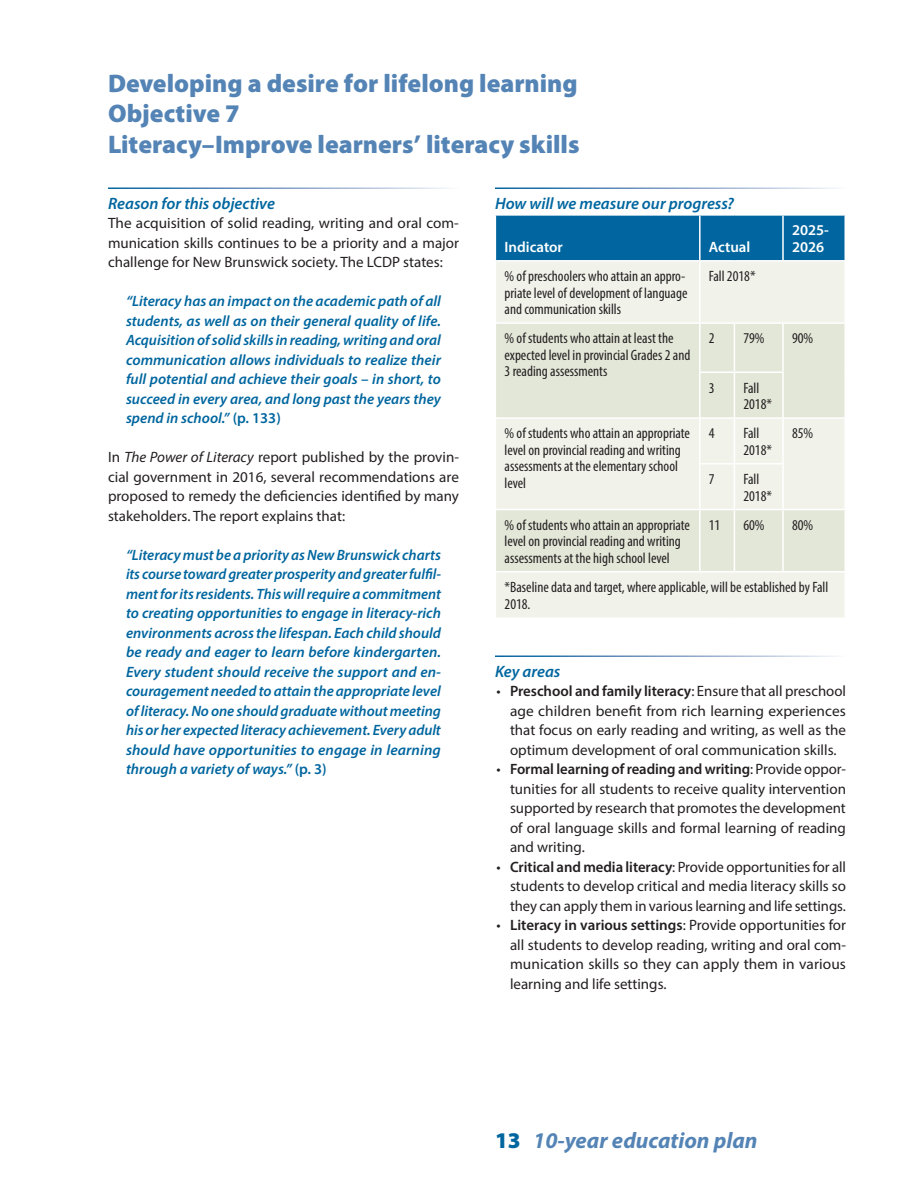
<style>
.page{position:relative;width:918px;height:1188px;background:#fff}
.page>*{position:absolute;margin:0;border:0;box-sizing:border-box;transform-origin:0 0}
.Heading_2{font:900 25.5px/30.6px "Myriad Pro";color:#5484b5}
.t1{font:italic 700 22.5px "Myriad Pro";color:#5484b5}
.Heading_3{font:italic 600 16.5px "Myriad Pro";color:#01669f}
.text{font:15px/19.5px "Myriad Pro";color:#231f20;text-align:justify}
.quote{font:italic 600 15px/19.5px "Myriad Pro";color:#01669f;text-align:justify}
.table_text{font:condensed 15px/16.5px "Myriad Pro";color:#231f20}
.table_head{font:600 15px/16.5px "Myriad Pro";color:#fff}
.s1{font-style:normal}
.s2{font-style:italic}
.s3{font-weight:600}
.s4{font-weight:900;font-style:normal;color:#01669f}
</style>
<div class="page">
<div style="left:496px;top:216px;width:348px;height:44px;background:#01669f"></div>
<div style="left:496px;top:262px;width:348px;height:356px;background:#f1f3eb"></div>
<svg style="left:496px;top:324px;width:348px;height:247px;background:#e8ebdf"></svg>
<hr style="left:699px;top:216px;width:2px;height:44px;background:#fff">
<hr style="left:782px;top:216px;width:2px;height:44px;background:#fff">
<hr style="left:699px;top:262px;width:2px;height:60px;background:#fff">
<hr style="left:496px;top:322px;width:204px;height:2px;background:#fff">
<hr style="left:700px;top:322px;width:34px;height:2px;background:#fff">
<hr style="left:699px;top:324px;width:2px;height:48px;background:#fff">
<hr style="left:734px;top:322px;width:49px;height:2px;background:#fff">
<hr style="left:734px;top:324px;width:1px;height:48px;background:#fff">
<hr style="left:783px;top:322px;width:63px;height:2px;background:#fff">
<hr style="left:782px;top:324px;width:2px;height:48px;background:#fff">
<hr style="left:699px;top:372px;width:35px;height:1px;background:#fff">
<hr style="left:699px;top:373px;width:2px;height:44px;background:#fff">
<hr style="left:734px;top:372px;width:50px;height:1px;background:#fff">
<hr style="left:734px;top:373px;width:1px;height:44px;background:#fff">
<hr style="left:782px;top:373px;width:2px;height:44px;background:#fff">
<hr style="left:496px;top:417px;width:204px;height:2px;background:#fff">
<hr style="left:700px;top:417px;width:34px;height:2px;background:#fff">
<hr style="left:699px;top:419px;width:2px;height:44px;background:#fff">
<hr style="left:734px;top:417px;width:49px;height:2px;background:#fff">
<hr style="left:734px;top:419px;width:1px;height:44px;background:#fff">
<hr style="left:783px;top:417px;width:63px;height:2px;background:#fff">
<hr style="left:782px;top:419px;width:2px;height:44px;background:#fff">
<hr style="left:699px;top:463px;width:35px;height:2px;background:#fff">
<hr style="left:699px;top:465px;width:2px;height:44px;background:#fff">
<hr style="left:734px;top:463px;width:50px;height:2px;background:#fff">
<hr style="left:734px;top:465px;width:1px;height:44px;background:#fff">
<hr style="left:782px;top:465px;width:2px;height:44px;background:#fff">
<hr style="left:496px;top:509px;width:204px;height:1px;background:#fff">
<hr style="left:700px;top:509px;width:34px;height:1px;background:#fff">
<hr style="left:699px;top:510px;width:2px;height:61px;background:#fff">
<hr style="left:734px;top:509px;width:49px;height:1px;background:#fff">
<hr style="left:734px;top:510px;width:1px;height:61px;background:#fff">
<hr style="left:783px;top:509px;width:63px;height:1px;background:#fff">
<hr style="left:782px;top:510px;width:2px;height:61px;background:#fff">
<hr style="left:496px;top:571px;width:204px;height:2px;background:#fff">
<hr style="left:700px;top:571px;width:34px;height:2px;background:#fff">
<hr style="left:734px;top:571px;width:49px;height:2px;background:#fff">
<hr style="left:783px;top:571px;width:63px;height:2px;background:#fff">
<h2 class="Heading_2" style="left:108px;top:67px;width:473px">Developing a desire for lifelong learning<br>Objective 7<br>Literacy–Improve learners’ literacy skills</h2>
<h3 class="Heading_3" style="left:108px;top:192px;width:168px">Reason for this objective</h3>
<p class="text" style="left:108px;top:213px;width:353px">The acquisition of solid reading, writing and oral com&shy;munication skills continues to be a priority and a major challenge for New Brunswick society. The LCDP states:</p>
<p class="quote" style="left:126px;top:291px;width:317px">“Literacy has an impact on the academic path of all students, as well as on their general quality of life.<br>Acquisition of solid skills in reading, writing and oral communication allows individuals to realize their full potential and achieve their goals – in short, to succeed in every area, and long past the years they spend in school.” <span class="s1">(p. 133)</span></p>
<p class="text" style="left:108px;top:447px;width:353px">In <span class="s2">The Power of Literacy</span> report published by the provin&shy;cial government in 2016, several recommendations are proposed to remedy the deficiencies identified by many stakeholders. The report explains that:</p>
<p class="quote" style="left:126px;top:544px;width:317px">“Literacy must be a priority as New Brunswick charts its course toward greater prosperity and greater fulfil&shy;ment for its residents. This will require a commitment to creating opportunities to engage in literacy-rich environments across the lifespan. Each child should be ready and eager to learn before kindergarten.<br>Every student should receive the support and en&shy;couragement needed to attain the appropriate level of literacy. No one should graduate without meeting his or her expected literacy achievement. Every adult should have opportunities to engage in learning through a variety of ways.” <span class="s1">(p. 3)</span></p>
<h3 class="Heading_3" style="left:495px;top:192px;width:241px">How will we measure our progress?</h3>
<p class="table_head" style="left:505px;top:238px;width:60px">Indicator</p>
<p class="table_head" style="left:709px;top:238px;width:43px">Actual</p>
<p class="table_head" style="left:792px;top:222px;width:38px">2025-<br>2026</p>
<p class="table_text" style="left:505px;top:268px;width:184px">% of preschoolers who attain an appro&shy;priate level of development of language and communication skills</p>
<p class="table_text" style="left:709px;top:268px;width:48px">Fall 2018*</p>
<p class="table_text" style="left:505px;top:330px;width:187px">% of students who attain at least the expected level in provincial Grades 2 and<br>3 reading assessments</p>
<p class="table_text" style="left:709px;top:330px;width:7px">2</p>
<p class="table_text" style="left:743px;top:330px;width:23px">79%</p>
<p class="table_text" style="left:792px;top:330px;width:23px">90%</p>
<p class="table_text" style="left:709px;top:379px;width:7px">3</p>
<p class="table_text" style="left:743px;top:379px;width:30px">Fall<br>2018*</p>
<p class="table_text" style="left:505px;top:425px;width:187px">% of students who attain an appropriate level on provincial reading and writing assessments at the elementary school level</p>
<p class="table_text" style="left:709px;top:425px;width:7px">4</p>
<p class="table_text" style="left:743px;top:425px;width:30px">Fall<br>2018*</p>
<p class="table_text" style="left:792px;top:425px;width:23px">85%</p>
<p class="table_text" style="left:709px;top:471px;width:7px">7</p>
<p class="table_text" style="left:743px;top:471px;width:30px">Fall<br>2018*</p>
<p class="table_text" style="left:505px;top:516px;width:187px">% of students who attain an appropriate level on provincial reading and writing assessments at the high school level</p>
<p class="table_text" style="left:709px;top:516px;width:13px">11</p>
<p class="table_text" style="left:743px;top:516px;width:23px">60%</p>
<p class="table_text" style="left:792px;top:516px;width:23px">80%</p>
<p class="table_text" style="left:505px;top:579px;width:325px">*Baseline data and target, where applicable, will be established by Fall<br>2018.</p>
<h3 class="Heading_3" style="left:495px;top:660px;width:67px">Key areas</h3>
<p class="text" style="left:510px;top:681px;width:338px;text-indent:-14px">• <span class="s3">Preschool and family literacy</span>: Ensure that all preschool age children benefit from rich learning experiences that focus on early reading and writing, as well as the optimum development of oral communication skills.</p>
<p class="text" style="left:510px;top:759px;width:338px;text-indent:-14px">• <span class="s3">Formal learning of reading and writing</span>: Provide oppor&shy;tunities for all students to receive quality intervention supported by research that promotes the development of oral language skills and formal learning of reading and writing.</p>
<p class="text" style="left:510px;top:856px;width:338px;text-indent:-14px">• <span class="s3">Critical and media literacy</span>: Provide opportunities for all students to develop critical and media literacy skills so they can apply them in various learning and life settings.</p>
<p class="text" style="left:510px;top:915px;width:338px;text-indent:-14px">• <span class="s3">Literacy in various settings</span>: Provide opportunities for all students to develop reading, writing and oral com&shy;munication skills so they can apply them in various learning and life settings.</p>
<h2 class="t1" style="left:495px;top:1125px;width:264px"><span class="s4">13</span> 10-year education plan</h2>
</div>
